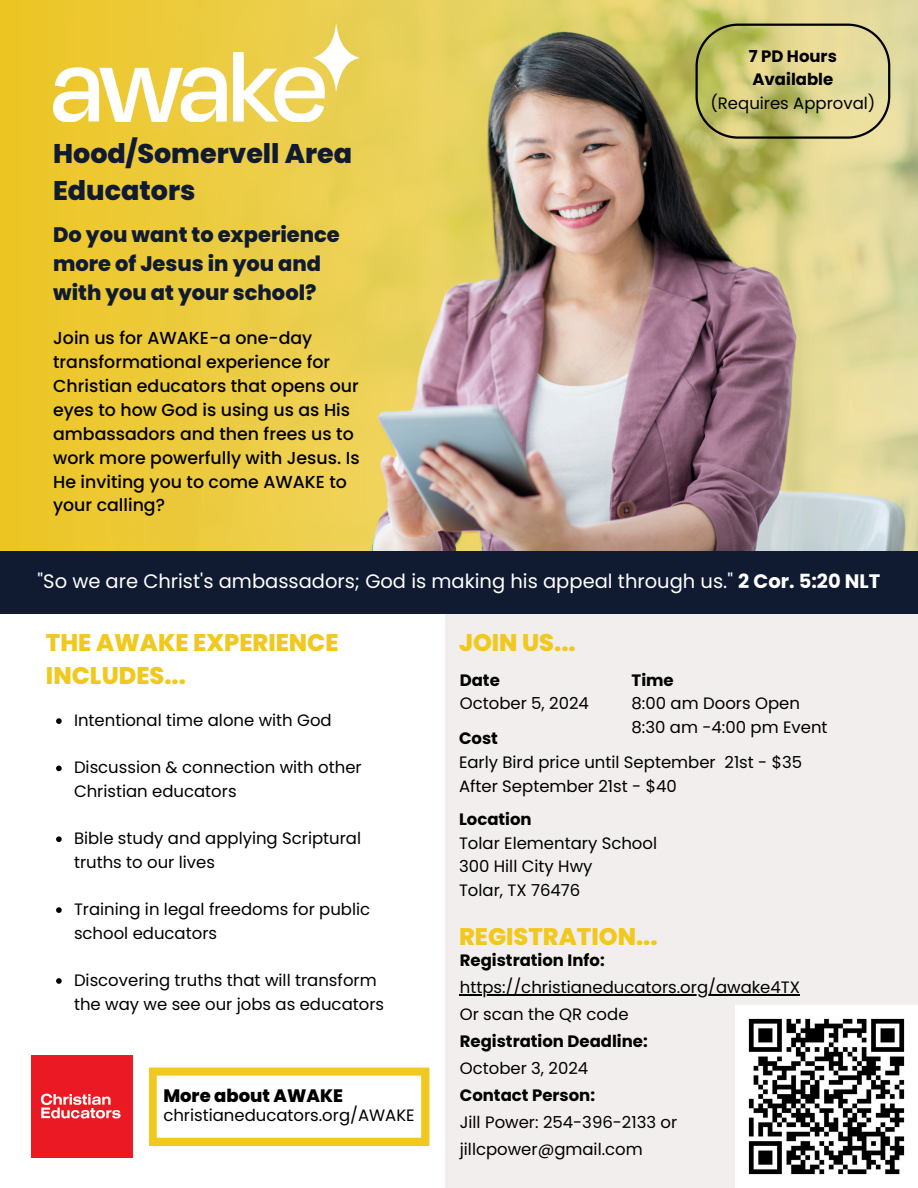
<style>
.page{position:relative;width:918px;height:1188px;background:#fff}
.page>*{position:absolute;margin:0;border:0;box-sizing:border-box;transform-origin:0 0}
.t1{font:800 27px/37.2px "Poppins";color:#101b31}
.t2{font:800 24px/32.7px "Poppins";color:#f1c81d}
.t3{font:800 21px/29.2px "Poppins";color:#101b31}
.t4{font:19.5px "Poppins";color:#fff}
.t5{font:800 18px "Poppins";color:#000}
.t6{font:500 17.4px/23.9px "Poppins";color:#000}
.t7{font:16.5px/23.7px "Poppins";color:#000}
.t8{font:700 16.5px "Poppins";color:#000}
.s1{font-weight:700}
</style>
<div class="page">
<div style="left:445px;top:607px;width:473px;height:581px;background:#f2eeed"></div>
<img style="left:31px;top:1056px;width:101px;height:101px">
<svg style="left:149px;top:1068px;width:280px;height:78px"></svg>
<img style="left:0;top:0;width:918px;height:551px">
<img style="left:53px;top:23px;width:306px;height:98px">
<div style="left:0;top:551px;width:918px;height:63px;background:#101b31"></div>
<svg style="left:696px;top:24px;width:194px;height:114px"></svg>
<img style="left:736px;top:1006px;width:181px;height:181px">
<svg style="left:56px;top:718px;width:6px;height:6px"></svg>
<svg style="left:56px;top:766px;width:6px;height:5px"></svg>
<svg style="left:56px;top:836px;width:6px;height:6px"></svg>
<svg style="left:56px;top:907px;width:6px;height:6px"></svg>
<svg style="left:56px;top:978px;width:6px;height:6px"></svg>
<hr style="left:460px;top:994px;width:340px;height:1px;background:#000">
<p class="t1" style="left:53px;top:135px;width:301px">Hood/Somervell Area<br>Educators</p>
<h5 class="t3" style="left:53px;top:220px;width:288px">Do you want to experience more of Jesus in you and with you at your school?</h5>
<p class="t6" style="left:53px;top:326px;width:308px">Join us for AWAKE-a one-day transformational experience for<br>Christian educators that opens our eyes to how God is using us as His ambassadors and then frees us to work more powerfully with Jesus. Is<br>He inviting you to come AWAKE to your calling?</p>
<p class="t8" style="left:749px;top:44px;width:90px">7 PD Hours</p>
<p class="t8" style="left:753px;top:68px;width:82px">Available</p>
<h1 class="t7" style="left:710px;top:91px;width:166px">(Requires Approval)</h1>
<p class="t4" style="left:38px;top:568px;width:844px">"So we are Christ's ambassadors; God is making his appeal through us." <span class="s1">2 Cor. 5:20 NLT</span></p>
<p class="t2" style="left:46px;top:627px;width:294px">THE AWAKE EXPERIENCE<br>INCLUDES...</p>
<p class="t7" style="left:74px;top:709px;width:259px">Intentional time alone with God</p>
<h4 class="t7" style="left:74px;top:756px;width:289px">Discussion &amp; connection with other<br>Christian educators</h4>
<h2 class="t7" style="left:74px;top:827px;width:289px">Bible study and applying Scriptural truths to our lives</h2>
<p class="t7" style="left:74px;top:898px;width:298px">Training in legal freedoms for public school educators</p>
<p class="t7" style="left:74px;top:968px;width:312px">Discovering truths that will transform the way we see our jobs as educators</p>
<p class="t5" style="left:163px;top:1083px;width:181px">More about AWAKE</p>
<p class="t7" style="left:163px;top:1103px;width:253px">christianeducators.org/AWAKE</p>
<p class="t2" style="left:459px;top:627px;width:118px">JOIN US...</p>
<p class="t8" style="left:460px;top:669px;width:42px">Date</p>
<p class="t7" style="left:460px;top:692px;width:131px">October 5, 2024</p>
<p class="t8" style="left:632px;top:669px;width:44px">Time</p>
<p class="t7" style="left:632px;top:692px;width:170px">8:00 am Doors Open</p>
<p class="t7" style="left:632px;top:715px;width:198px">8:30 am -4:00 pm Event</p>
<p class="t8" style="left:459px;top:727px;width:40px">Cost</p>
<p class="t7" style="left:459px;top:750px;width:345px">Early Bird price until September 21st - $35</p>
<p class="t7" style="left:459px;top:774px;width:219px">After September 21st - $40</p>
<p class="t8" style="left:459px;top:808px;width:74px">Location</p>
<p class="t7" style="left:459px;top:831px;width:200px">Tolar Elementary School</p>
<p class="t7" style="left:459px;top:855px;width:135px">300 Hill City Hwy</p>
<h2 class="t7" style="left:459px;top:878px;width:123px">Tolar, TX 76476</h2>
<p class="t2" style="left:459px;top:920px;width:200px">REGISTRATION...</p>
<p class="t8" style="left:460px;top:949px;width:146px">Registration Info:</p>
<p class="t7" style="left:460px;top:975px;width:342px">https://christianeducators.org/awake4TX</p>
<p class="t7" style="left:460px;top:1002px;width:170px">Or scan the QR code</p>
<p class="t8" style="left:460px;top:1030px;width:190px">Registration Deadline:</p>
<p class="t7" style="left:460px;top:1056px;width:130px">October 3, 2024</p>
<p class="t8" style="left:460px;top:1084px;width:137px">Contact Person:</p>
<h2 class="t7" style="left:460px;top:1110px;width:219px">Jill Power: 254-396-2133 or</h2>
<p class="t7" style="left:460px;top:1137px;width:184px">jillcpower@gmail.com</p>
</div>
